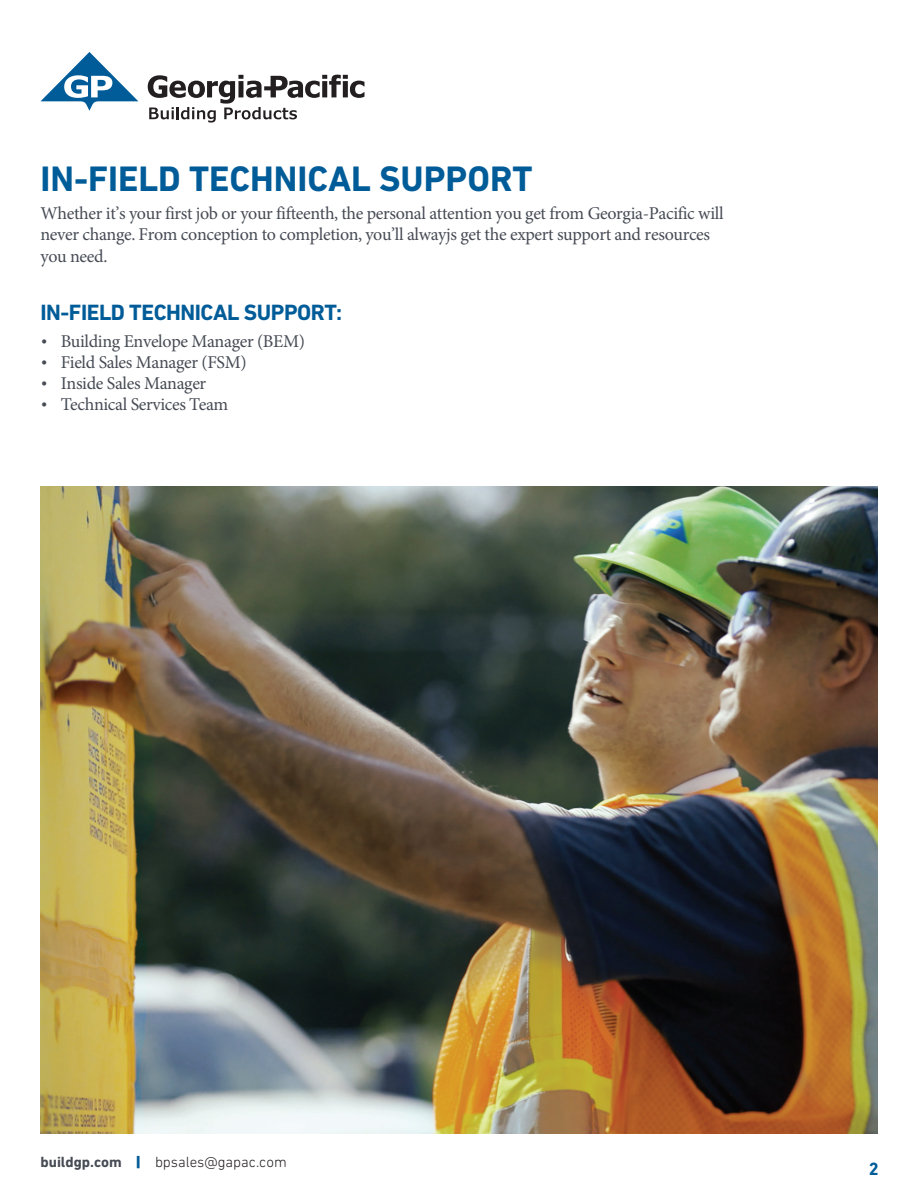
<style>
.page{position:relative;width:918px;height:1188px;background:#fff}
.page>*{position:absolute;margin:0;border:0;box-sizing:border-box;transform-origin:0 0}
.t1{font:700 36px "DIN Next LT Pro";color:#005c98}
.t2{font:700 22.5px "DIN Next LT Pro";letter-spacing:-.02em;color:#005c98}
.t3{font:18px/21.6px "Minion Pro";letter-spacing:-.02em;color:#464b54}
.t4{font:700 18px "DIN Next LT Pro";color:#005c98}
.t5{font:300 15px "DIN Next LT Pro";color:#231f20}
.s1{font-family:"DIN Next LT Pro";font-weight:300}
.s2{font-weight:700;color:#464b54}
.s3{font-weight:900;color:#005c98}
</style>
<div class="page">
<img style="left:40px;top:486px;width:838px;height:648px">
<svg style="left:41px;top:52px;width:97px;height:59px"></svg>
<svg style="left:148px;top:75px;width:216px;height:48px"></svg>
<h1 class="t1" style="left:40px;top:158px;width:494px">IN-FIELD TECHNICAL SUPPORT</h1>
<p class="t3" style="left:40px;top:203px;width:685px">Whether it’s your first job or your fifteenth, the personal attention you get from Georgia-Pacific will never change. From conception to completion, you’ll alwayjs get the expert support and resources you need.</p>
<p class="t2" style="left:41px;top:299px;width:303px">IN-FIELD TECHNICAL SUPPORT:</p>
<p class="t3" style="left:40px;top:330px;width:266px"><span class="s1">•</span> Building Envelope Manager (BEM)</p>
<p class="t3" style="left:40px;top:351px;width:208px"><span class="s1">•</span> Field Sales Manager (FSM)</p>
<p class="t3" style="left:40px;top:372px;width:167px"><span class="s1">•</span> Inside Sales Manager</p>
<p class="t3" style="left:40px;top:393px;width:189px"><span class="s1">•</span> Technical Services Team</p>
<p class="t5" style="left:40px;top:1153px;width:248px"><span class="s2">buildgp.com</span> <span class="s3">|</span> bpsales@gapac.com</p>
<p class="t4" style="left:869px;top:1158px;width:12px">2</p>
</div>
